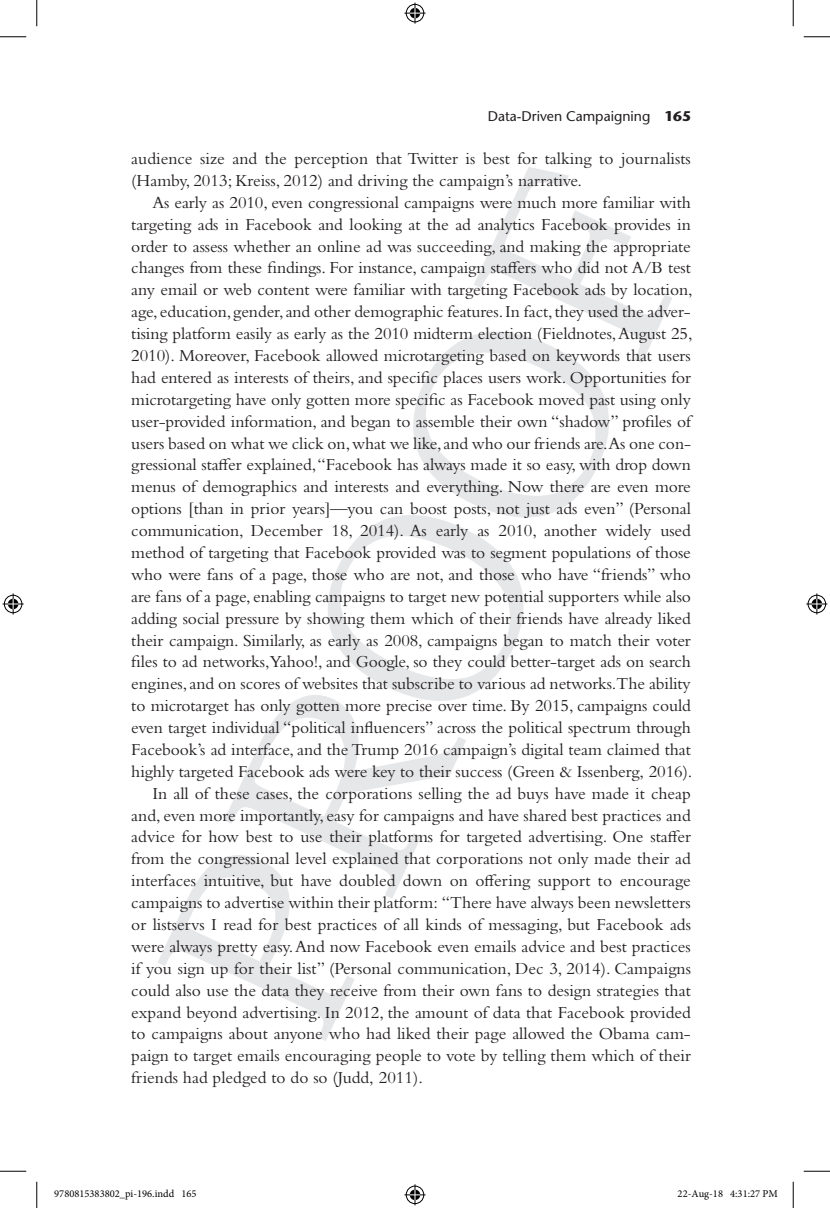
<style>
.page{position:relative;width:830px;height:1208px;background:#fff}
.page>*{position:absolute;margin:0;border:0;box-sizing:border-box;transform-origin:0 0}
.t1{font:17.5px/21.9px "Bembo Std";letter-spacing:-.005em;color:#231f20}
.t2{font:500 14px "Stone Sans Std";color:#231f20}
.t3{font:10.5px "Minion Pro";color:#000}
.s1{font-weight:700}
</style>
<div class="page">
<svg style="left:158px;top:858px;width:196px;height:183px"></svg>
<svg style="left:224px;top:695px;width:242px;height:203px"></svg>
<svg style="left:324px;top:167px;width:348px;height:537px"></svg>
<svg style="left:0;top:36px;width:26px;height:1px"></svg>
<svg style="left:803px;top:36px;width:27px;height:1px"></svg>
<svg style="left:0;top:1170px;width:26px;height:1px"></svg>
<svg style="left:803px;top:1170px;width:27px;height:1px"></svg>
<svg style="left:36px;top:0;width:1px;height:26px"></svg>
<svg style="left:36px;top:1181px;width:1px;height:27px"></svg>
<svg style="left:792px;top:0;width:1px;height:26px"></svg>
<svg style="left:792px;top:1181px;width:1px;height:27px"></svg>
<svg style="left:404px;top:3px;width:21px;height:21px"></svg>
<svg style="left:404px;top:1184px;width:21px;height:21px"></svg>
<svg style="left:3px;top:593px;width:21px;height:21px"></svg>
<svg style="left:806px;top:593px;width:21px;height:21px"></svg>
<p class="t2" style="left:487px;top:108px;width:205px">Data-Driven Campaigning <span class="s1">165</span></p>
<p class="t1" style="left:131px;top:147px;width:561px">audience size and the perception that Twitter is best for talking to journalists (Hamby, 2013; Kreiss, 2012) and driving the campaign’s narrative.</p>
<p class="t1" style="left:152px;top:191px;width:540px">As early as 2010, even congressional campaigns were much more familiar with</p>
<p class="t1" style="left:131px;top:213px;width:561px">targeting ads in Facebook and looking at the ad analytics Facebook provides in</p>
<p class="t1" style="left:131px;top:235px;width:561px">order to assess whether an online ad was succeeding, and making the appropriate</p>
<p class="t1" style="left:131px;top:257px;width:561px">changes from these findings. For instance, campaign staffers who did not A/B test</p>
<p class="t1" style="left:131px;top:279px;width:563px">any email or web content were familiar with targeting Facebook ads by location,</p>
<p class="t1" style="left:131px;top:300px;width:561px">age, education, gender, and other demographic features. In fact, they used the adver-</p>
<p class="t1" style="left:131px;top:322px;width:562px">tising platform easily as early as the 2010 midterm election (Fieldnotes, August 25,</p>
<p class="t1" style="left:131px;top:344px;width:561px">2010). Moreover, Facebook allowed microtargeting based on keywords that users</p>
<p class="t1" style="left:131px;top:366px;width:561px">had entered as interests of theirs, and specific places users work. Opportunities for</p>
<p class="t1" style="left:131px;top:388px;width:561px">microtargeting have only gotten more specific as Facebook moved past using only</p>
<p class="t1" style="left:131px;top:410px;width:561px">user-provided information, and began to assemble their own “shadow” profiles of</p>
<p class="t1" style="left:131px;top:432px;width:561px">users based on what we click on, what we like, and who our friends are.As one con-</p>
<p class="t1" style="left:131px;top:454px;width:561px">gressional staffer explained, “Facebook has always made it so easy, with drop down</p>
<p class="t1" style="left:131px;top:475px;width:561px">menus of demographics and interests and everything. Now there are even more</p>
<p class="t1" style="left:131px;top:497px;width:561px">options [than in prior years]—you can boost posts, not just ads even” (Personal</p>
<p class="t1" style="left:131px;top:519px;width:561px">communication, December 18, 2014). As early as 2010, another widely used</p>
<p class="t1" style="left:131px;top:541px;width:561px">method of targeting that Facebook provided was to segment populations of those</p>
<p class="t1" style="left:131px;top:563px;width:561px">who were fans of a page, those who are not, and those who have “friends” who</p>
<p class="t1" style="left:131px;top:585px;width:561px">are fans of a page, enabling campaigns to target new potential supporters while also</p>
<p class="t1" style="left:131px;top:607px;width:561px">adding social pressure by showing them which of their friends have already liked</p>
<p class="t1" style="left:131px;top:629px;width:561px">their campaign. Similarly, as early as 2008, campaigns began to match their voter</p>
<p class="t1" style="left:131px;top:650px;width:561px">files to ad networks,Yahoo!, and Google, so they could better-target ads on search</p>
<p class="t1" style="left:131px;top:672px;width:561px">engines, and on scores of websites that subscribe to various ad networks.The ability</p>
<p class="t1" style="left:131px;top:694px;width:561px">to microtarget has only gotten more precise over time. By 2015, campaigns could</p>
<p class="t1" style="left:131px;top:716px;width:561px">even target individual “political influencers” across the political spectrum through</p>
<p class="t1" style="left:131px;top:738px;width:561px">Facebook’s ad interface, and the Trump 2016 campaign’s digital team claimed that</p>
<p class="t1" style="left:131px;top:760px;width:562px">highly targeted Facebook ads were key to their success (Green &amp; Issenberg, 2016).</p>
<p class="t1" style="left:152px;top:782px;width:540px">In all of these cases, the corporations selling the ad buys have made it cheap</p>
<p class="t1" style="left:131px;top:804px;width:561px">and, even more importantly, easy for campaigns and have shared best practices and</p>
<p class="t1" style="left:131px;top:825px;width:561px">advice for how best to use their platforms for targeted advertising. One staffer</p>
<p class="t1" style="left:131px;top:847px;width:561px">from the congressional level explained that corporations not only made their ad</p>
<p class="t1" style="left:131px;top:869px;width:561px">interfaces intuitive, but have doubled down on offering support to encourage</p>
<p class="t1" style="left:131px;top:891px;width:561px">campaigns to advertise within their platform: “There have always been newsletters</p>
<p class="t1" style="left:131px;top:913px;width:561px">or listservs I read for best practices of all kinds of messaging, but Facebook ads</p>
<p class="t1" style="left:131px;top:935px;width:561px">were always pretty easy. And now Facebook even emails advice and best practices</p>
<p class="t1" style="left:131px;top:957px;width:561px">if you sign up for their list” (Personal communication, Dec 3, 2014). Campaigns</p>
<p class="t1" style="left:131px;top:979px;width:561px">could also use the data they receive from their own fans to design strategies that</p>
<p class="t1" style="left:131px;top:1000px;width:561px">expand beyond advertising. In 2012, the amount of data that Facebook provided</p>
<p class="t1" style="left:131px;top:1022px;width:561px">to campaigns about anyone who had liked their page allowed the Obama cam-</p>
<p class="t1" style="left:131px;top:1044px;width:561px">paign to target emails encouraging people to vote by telling them which of their</p>
<p class="t1" style="left:131px;top:1066px;width:293px">friends had pledged to do so (Judd, 2011).</p>
<p class="t3" style="left:54px;top:1187px;width:144px">9780815383802_pi-196.indd 165</p>
<p class="t3" style="left:677px;top:1187px;width:102px">22-Aug-18 4:31:27 PM</p>
</div>
